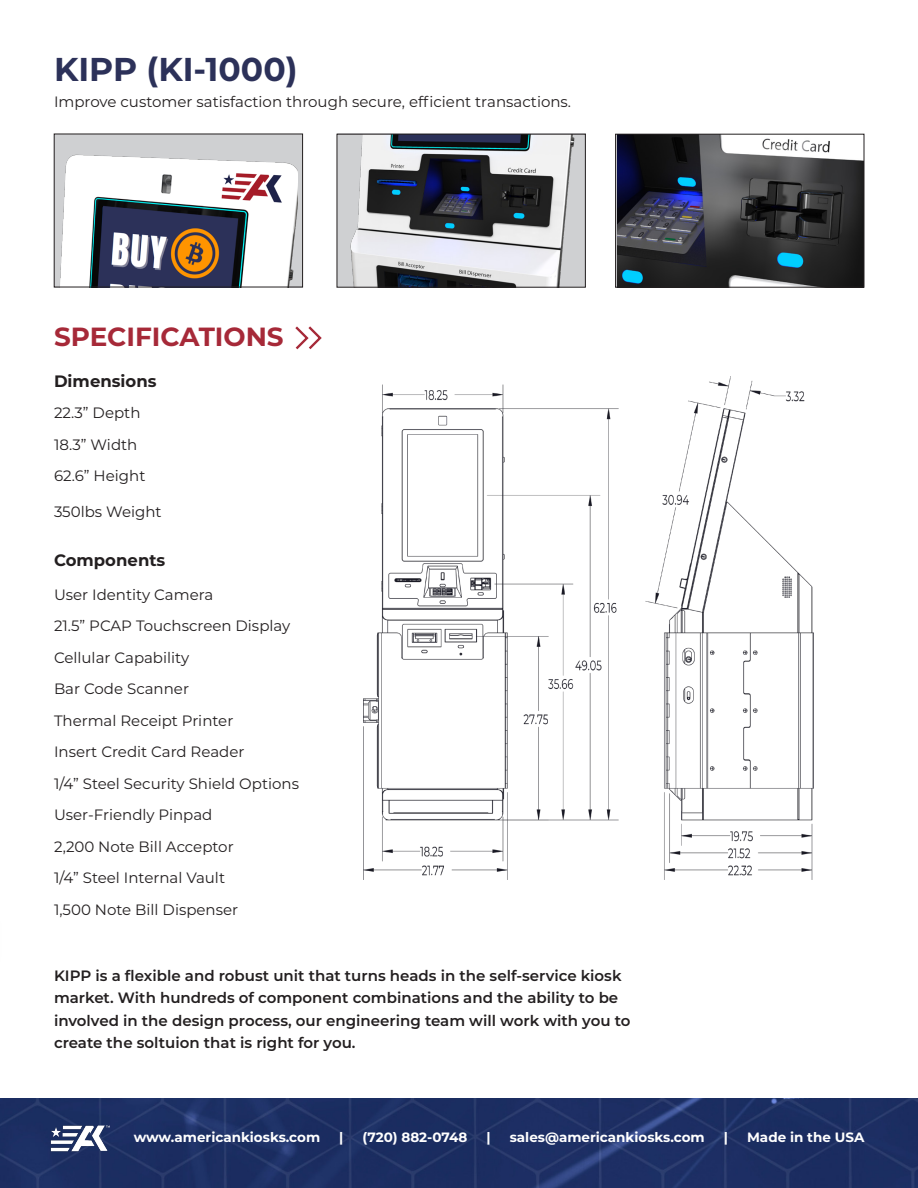
<style>
.page{position:relative;width:918px;height:1188px;background:#fff}
.page>*{position:absolute;margin:0;border:0;box-sizing:border-box;transform-origin:0 0}
.t1{font:700 33px "Montserrat";color:#2c3159}
.t2{font:700 26.25px "Montserrat";color:#a62938}
.t3{font:700 16.5px "Montserrat";color:#231f20}
.t4{font:15px/31.5px "Montserrat";color:#231f20}
.t5{font:600 15px/22.5px "Montserrat";color:#231f20}
.t6{font:700 13.5px "Montserrat";color:#fff}
</style>
<div class="page">
<img style="left:339px;top:136px;width:245px;height:149px">
<div style="left:337px;top:134px;width:249px;height:153px;border:1px solid #231f20"></div>
<img style="left:56px;top:136px;width:241px;height:149px">
<div style="left:54px;top:134px;width:249px;height:153px;border:1px solid #231f20"></div>
<img style="left:0;top:1099px;width:918px;height:89px">
<img style="left:49px;top:1124px;width:64px;height:30px">
<svg style="left:295px;top:326px;width:27px;height:24px"></svg>
<img style="left:617px;top:136px;width:245px;height:149px">
<div style="left:615px;top:134px;width:249px;height:153px;border:1px solid #231f20"></div>
<img style="left:363px;top:377px;width:451px;height:503px">
<p class="t1" style="left:54px;top:45px;width:245px">KIPP (KI-1000)</p>
<p class="t4" style="left:54px;top:86px;width:519px">Improve customer satisfaction through secure, efficient transactions.</p>
<p class="t2" style="left:54px;top:318px;width:231px">SPECIFICATIONS</p>
<p class="t3" style="left:54px;top:369px;width:104px">Dimensions</p>
<p class="t4" style="left:54px;top:397px;width:88px">22.3” Depth</p>
<p class="t4" style="left:54px;top:428px;width:85px">18.3” Width</p>
<p class="t4" style="left:54px;top:460px;width:93px">62.6” Height</p>
<p class="t4" style="left:54px;top:496px;width:109px">350lbs Weight</p>
<p class="t3" style="left:54px;top:548px;width:113px">Components</p>
<p class="t4" style="left:54px;top:578px;width:161px">User Identity Camera</p>
<p class="t4" style="left:54px;top:610px;width:238px">21.5” PCAP Touchscreen Display</p>
<p class="t4" style="left:54px;top:641px;width:137px">Cellular Capability</p>
<p class="t4" style="left:54px;top:673px;width:137px">Bar Code Scanner</p>
<p class="t4" style="left:54px;top:704px;width:181px">Thermal Receipt Printer</p>
<p class="t4" style="left:54px;top:736px;width:192px">Insert Credit Card Reader</p>
<p class="t4" style="left:54px;top:767px;width:247px">1/4” Steel Security Shield Options<br>User-Friendly Pinpad</p>
<p class="t4" style="left:54px;top:830px;width:181px">2,200 Note Bill Acceptor</p>
<p class="t4" style="left:54px;top:862px;width:173px">1/4” Steel Internal Vault</p>
<p class="t4" style="left:54px;top:893px;width:186px">1,500 Note Bill Dispenser</p>
<p class="t5" style="left:54px;top:963px;width:578px">KIPP is a flexible and robust unit that turns heads in the self-service kiosk market. With hundreds of component combinations and the ability to be involved in the design process, our engineering team will work with you to create the soltuion that is right for you.</p>
<p class="t6" style="left:134px;top:1128px;width:188px">www.americankiosks.com</p>
<p class="t6" style="left:339px;top:1128px;width:6px">|</p>
<p class="t6" style="left:363px;top:1128px;width:106px">(720) 882-0748</p>
<p class="t6" style="left:487px;top:1128px;width:6px">|</p>
<p class="t6" style="left:510px;top:1128px;width:196px">sales@americankiosks.com</p>
<p class="t6" style="left:724px;top:1128px;width:6px">|</p>
<p class="t6" style="left:747px;top:1128px;width:119px">Made in the USA</p>
</div>
